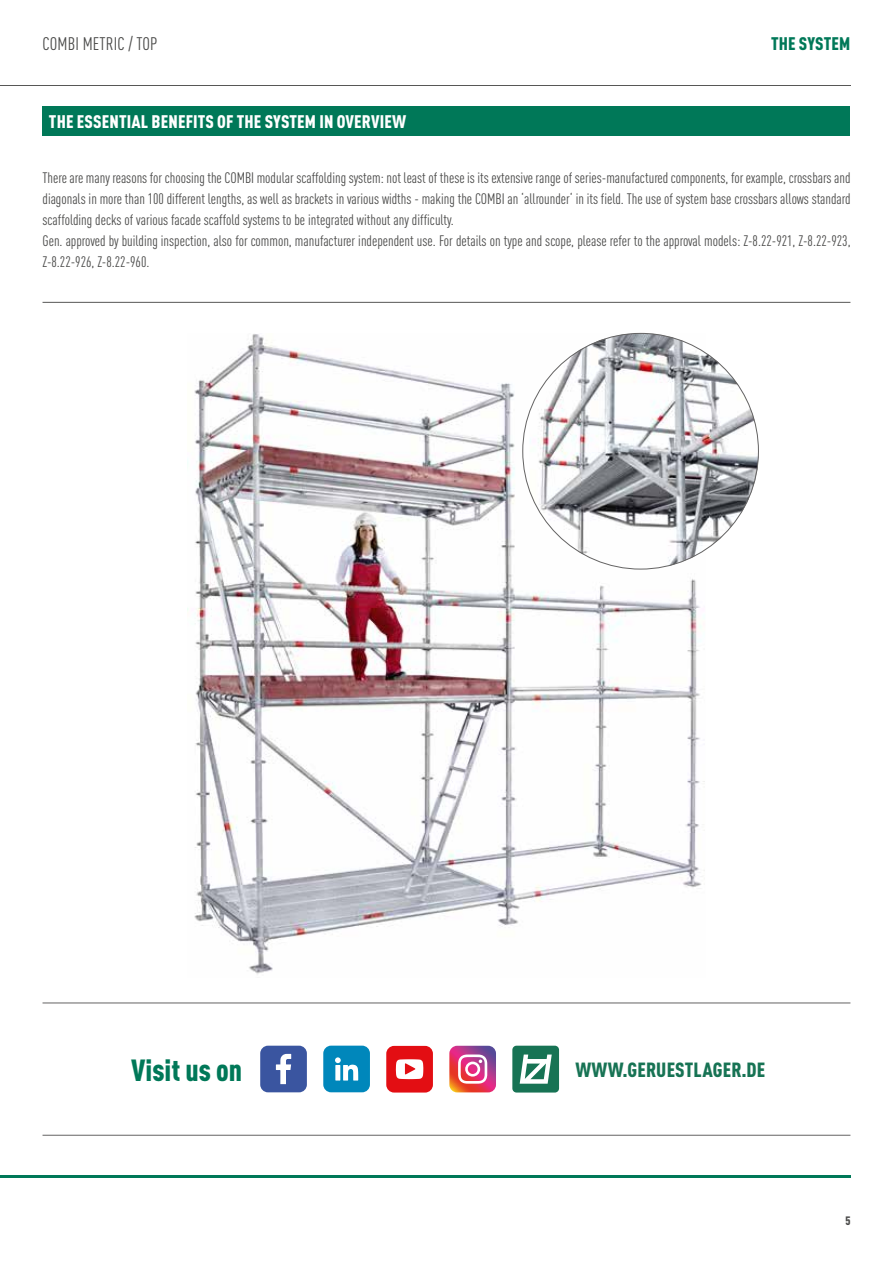
<style>
.page{position:relative;width:893px;height:1263px;background:#fff}
.page>*{position:absolute;margin:0;border:0;box-sizing:border-box;transform-origin:0 0}
.t1{font:900 condensed 30.15px "DIN Pro";color:#007858}
.t2{font:900 condensed 20.25px "DIN Pro";letter-spacing:.01em;color:#177354}
.t3{font:900 condensed 18px "DIN Pro";letter-spacing:.01em;color:#fff}
.t4{font:condensed 18px "DIN Pro";letter-spacing:.01em;color:#4a4a49}
.t5{font:900 condensed 18px "DIN Pro";letter-spacing:.01em;color:#007858}
.t6{font:condensed 15px/21px "DIN Pro";color:#4a4a49}
.t7{font:900 condensed 12px "DIN Pro";color:#4a4a49}
</style>
<div class="page">
<hr style="left:0;top:85px;width:850px;height:1px;background:#575756">
<hr style="left:0;top:1176px;width:850px;height:2px;background:#007858">
<div style="left:43px;top:106px;width:807px;height:30px;background:#007858"></div>
<hr style="left:43px;top:302px;width:807px;height:1px;background:#575756">
<img style="left:194px;top:334px;width:511px;height:640px">
<svg style="left:522px;top:333px;width:237px;height:236px"></svg>
<hr style="left:43px;top:1135px;width:807px;height:1px;background:#646363">
<hr style="left:43px;top:1003px;width:807px;height:1px;background:#646363">
<div style="left:260px;top:1046px;width:47px;height:46px;background:#3a55a0;border-radius:8px"></div>
<svg style="left:276px;top:1054px;width:15px;height:30px"></svg>
<div style="left:323px;top:1046px;width:47px;height:46px;background:#0087bb;border-radius:8px"></div>
<svg style="left:335px;top:1057px;width:23px;height:23px"></svg>
<div style="left:386px;top:1046px;width:47px;height:46px;background:#e30e13;border-radius:8px"></div>
<svg style="left:396px;top:1059px;width:27px;height:20px"></svg>
<svg style="left:449px;top:1046px;width:47px;height:46px;background:#d16185"></svg>
<div style="left:512px;top:1046px;width:47px;height:46px;background:#177354;border-radius:4px"></div>
<svg style="left:520px;top:1054px;width:32px;height:30px"></svg>
<p class="t4" style="left:43px;top:31px;width:116px">COMBI METRIC / TOP</p>
<p class="t3" style="left:49px;top:108px;width:359px">THE ESSENTIAL BENEFITS OF THE SYSTEM IN OVERVIEW</p>
<p class="t5" style="left:771px;top:30px;width:81px">THE SYSTEM</p>
<p class="t6" style="left:43px;top:166px;width:810px">There are many reasons for choosing the COMBI modular scaffolding system: not least of these is its extensive range of series-manufactured components, for example, crossbars and diagonals in more than 100 different lengths, as well as brackets in various widths - making the COMBI an ‘allrounder‘ in its field. The use of system base crossbars allows standard scaffolding decks of various facade scaffold systems to be integrated without any difficulty.<br>Gen. approved by building inspection, also for common, manufacturer independent use. For details on type and scope, please refer to the approval models: Z-8.22-921, Z-8.22-923, Z-8.22-926, Z-8.22-960.</p>
<h1 class="t1" style="left:131px;top:1047px;width:113px">Visit us on</h1>
<h2 class="t2" style="left:575px;top:1054px;width:191px">WWW.GERUESTLAGER.DE</h2>
<p class="t7" style="left:845px;top:1212px;width:7px">5</p>
</div>
